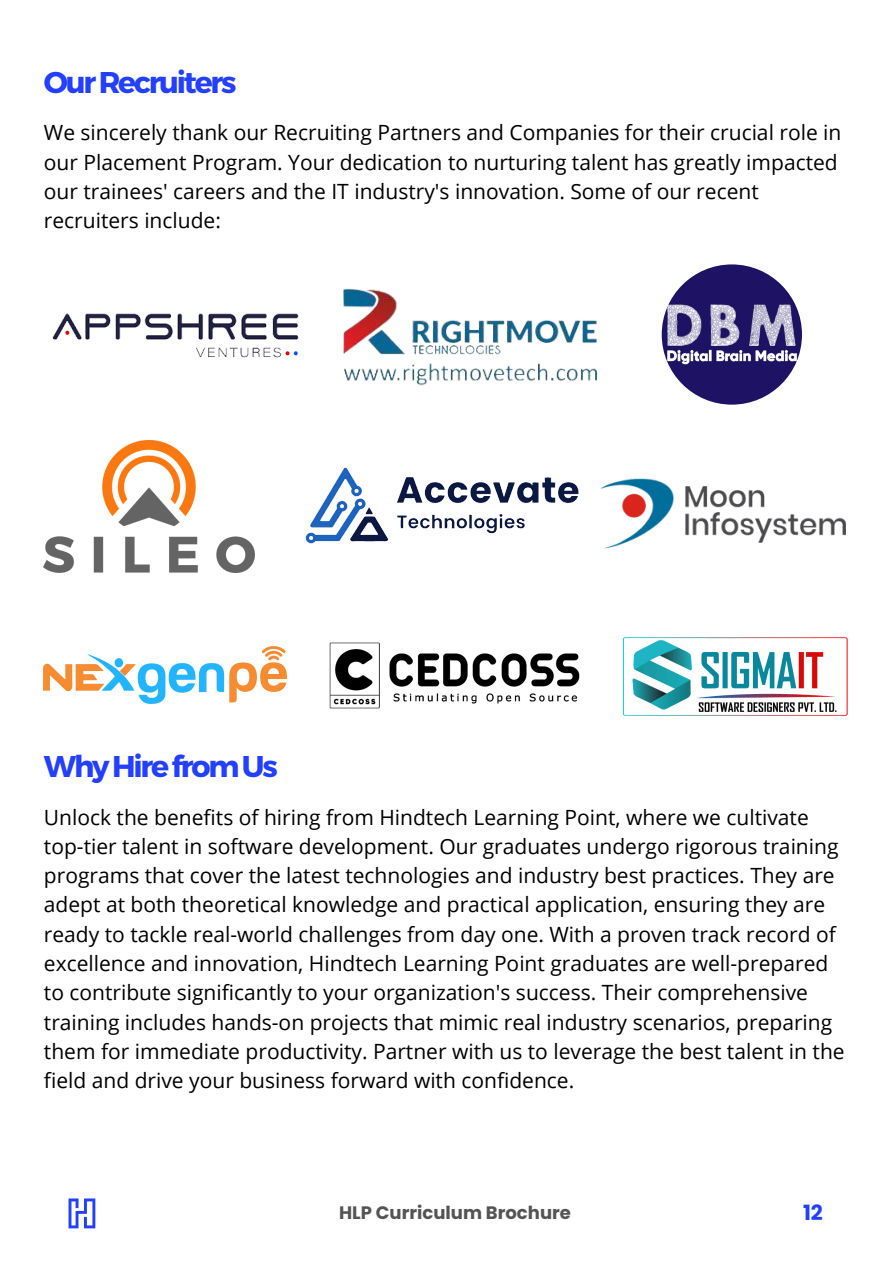
<style>
.page{position:relative;width:894px;height:1264px;background:#fff}
.page>*{position:absolute;margin:0;border:0;box-sizing:border-box;transform-origin:0 0}
.t1{font:700 30px "Montserrat";letter-spacing:-.075em;color:#233fff}
.t2{font:21px/29.2px "Open Sans";color:#000}
.t3{font:700 21px "Poppins";color:#233fff}
.t4{font:700 18px "Poppins";color:#545454}
</style>
<div class="page">
<svg style="left:68px;top:1198px;width:27px;height:30px"></svg>
<img style="left:52px;top:313px;width:247px;height:45px">
<img style="left:44px;top:440px;width:210px;height:132px">
<img style="left:343px;top:288px;width:255px;height:98px">
<img style="left:661px;top:264px;width:140px;height:140px;border-radius:50%">
<img style="left:600px;top:478px;width:246px;height:71px">
<img style="left:305px;top:467px;width:274px;height:77px">
<img style="left:44px;top:646px;width:242px;height:57px">
<img style="left:329px;top:642px;width:251px;height:67px">
<img style="left:622px;top:637px;width:226px;height:79px">
<h1 class="t1" style="left:44px;top:63px;width:194px">Our Recruiters</h1>
<h2 class="t2" style="left:44px;top:118px;width:798px">We sincerely thank our Recruiting Partners and Companies for their crucial role in our Placement Program. Your dedication to nurturing talent has greatly impacted our trainees' careers and the IT industry's innovation. Some of our recent recruiters include:</h2>
<p class="t1" style="left:44px;top:747px;width:235px">Why Hire from Us</p>
<p class="t2" style="left:44px;top:802px;width:802px">Unlock the benefits of hiring from Hindtech Learning Point, where we cultivate top-tier talent in software development. Our graduates undergo rigorous training programs that cover the latest technologies and industry best practices. They are adept at both theoretical knowledge and practical application, ensuring they are ready to tackle real-world challenges from day one. With a proven track record of excellence and innovation, Hindtech Learning Point graduates are well-prepared to contribute significantly to your organization's success. Their comprehensive training includes hands-on projects that mimic real industry scenarios, preparing them for immediate productivity. Partner with us to leverage the best talent in the field and drive your business forward with confidence.</p>
<p class="t4" style="left:339px;top:1200px;width:233px">HLP Curriculum Brochure</p>
<p class="t3" style="left:802px;top:1198px;width:21px">12</p>
</div>
